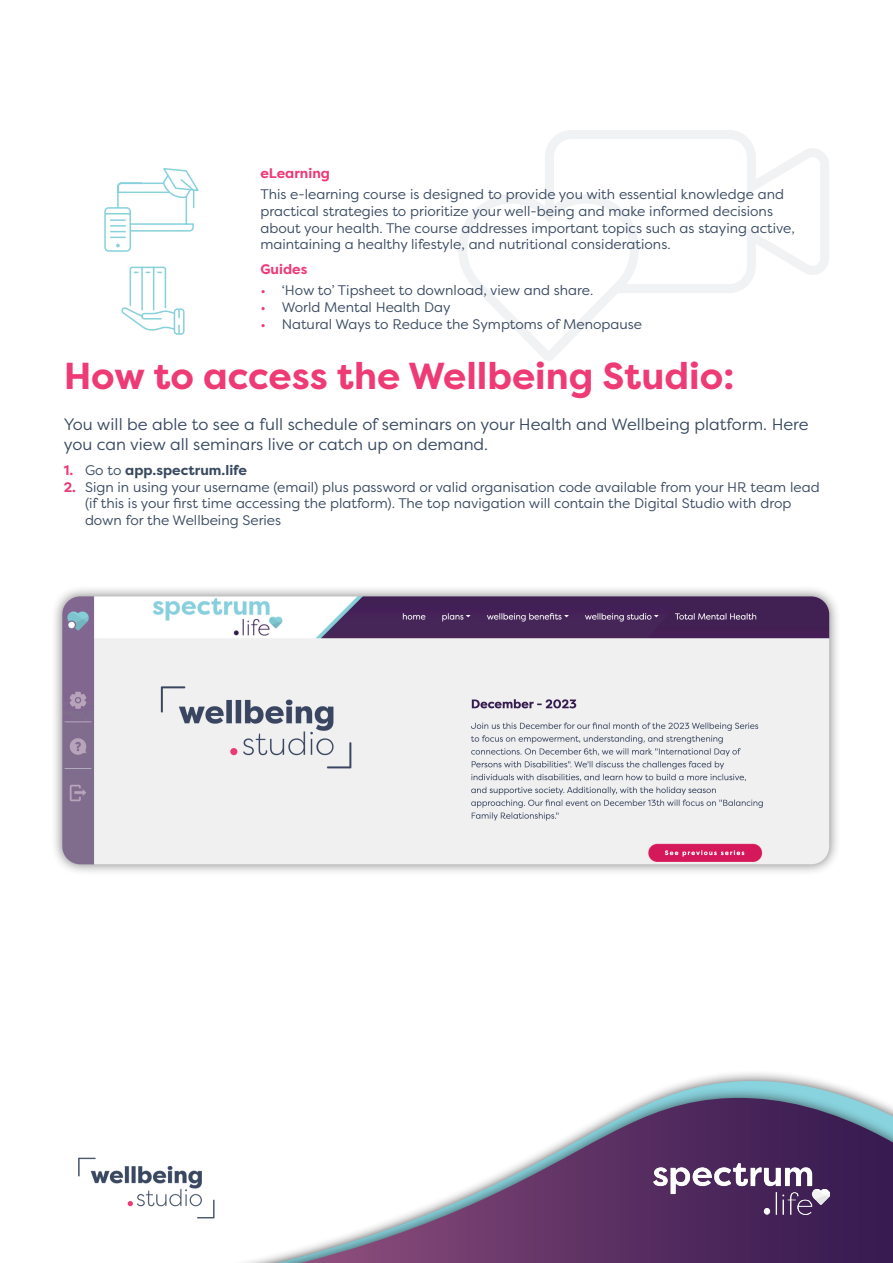
<style>
.page{position:relative;width:893px;height:1263px;background:#fff}
.page>*{position:absolute;margin:0;border:0;box-sizing:border-box;transform-origin:0 0}
.SL_Title{font:700 37.5px "Filson Pro";color:#ee3b76}
.SL_Body{font:16.5px/19.8px "Filson Pro";color:#384960}
.SL_Body-2{font:13.8px/16.6px "Filson Pro";color:#384960}
.t1{font:700 13.8px "Filson Pro";color:#384960}
.SL_Subtitle{font:700 13.8px "Filson Pro";color:#ee3b76}
.s1{color:#ee3b76}
.s2{font-weight:400}
.s3{font-weight:700;color:#ee3b76}
</style>
<div class="page">
<svg style="left:545px;top:130px;width:284px;height:163px"></svg>
<svg style="left:458px;top:181px;width:185px;height:180px"></svg>
<div style="left:51px;top:585px;width:790px;height:291px;background:#231f20;opacity:.6"></div>
<img style="left:62px;top:596px;width:767px;height:268px">
<svg style="left:104px;top:168px;width:95px;height:84px"></svg>
<div style="left:174px;top:308px;width:11px;height:27px;border:2px solid #87d1db;border-radius:3px"></div>
<svg style="left:121px;top:266px;width:60px;height:69px"></svg>
<div style="left:219px;top:1069px;width:674px;height:194px;background:#231f20;opacity:.75"></div>
<svg style="left:227px;top:1079px;width:666px;height:184px"></svg>
<div style="left:235px;top:1086px;width:658px;height:177px;background:#231f20;opacity:.75"></div>
<svg style="left:301px;top:1098px;width:592px;height:165px"></svg>
<img style="left:654px;top:1163px;width:175px;height:51px">
<img style="left:78px;top:1155px;width:146px;height:67px">
<p class="SL_Subtitle" style="left:260px;top:165px;width:71px">eLearning</p>
<p class="SL_Body-2" style="left:260px;top:186px;width:536px">This e-learning course is designed to provide you with essential knowledge and practical strategies to prioritize your well-being and make informed decisions about your health. The course addresses important topics such as staying active, maintaining a healthy lifestyle, and nutritional considerations.</p>
<p class="SL_Subtitle" style="left:260px;top:261px;width:48px">Guides</p>
<p class="SL_Body-2" style="left:260px;top:282px;width:334px"><span class="s1">•</span> ‘How to’ Tipsheet to download, view and share.</p>
<p class="SL_Body-2" style="left:260px;top:298px;width:192px"><span class="s1">•</span> World Mental Health Day</p>
<p class="SL_Body-2" style="left:260px;top:315px;width:383px"><span class="s1">•</span> Natural Ways to Reduce the Symptoms of Menopause</p>
<p class="SL_Title" style="left:64px;top:352px;width:673px">How to access the Wellbeing Studio:</p>
<p class="SL_Body" style="left:64px;top:414px;width:746px">You will be able to see a full schedule of seminars on your Health and Wellbeing platform. Here you can view all seminars live or catch up on demand.</p>
<p class="t1" style="left:64px;top:461px;width:185px"><span class="s1">1.</span> <span class="s2">Go to</span> app.spectrum.life</p>
<p class="SL_Body-2" style="left:85px;top:478px;width:736px;text-indent:-21px"><span class="s3">2.</span> Sign in using your username (email) plus password or valid organisation code available from your HR team lead (if this is your first time accessing the platform). The top navigation will contain the Digital Studio with drop down for the Wellbeing Series</p>
</div>
